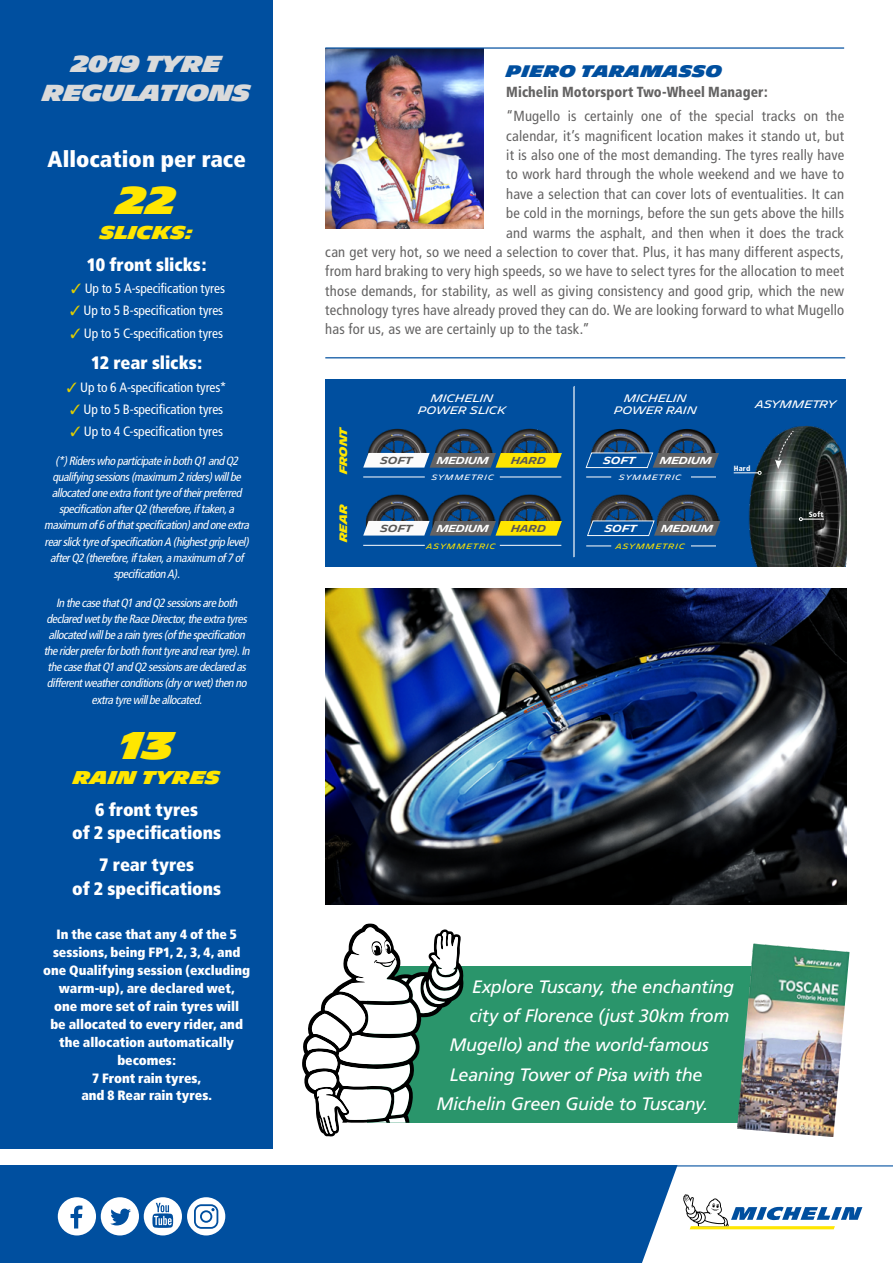
<style>
.page{position:relative;width:893px;height:1263px;background:#fff}
.page>*{position:absolute;margin:0;border:0;box-sizing:border-box;transform-origin:0 0}
.t1{font:900 37.5px "Michelin";color:#ffe600}
.t2{font:900 22.5px/28.8px "Michelin";letter-spacing:-.025em;color:#dadada;text-align:center}
.t3{font:900 condensed 22.5px "Frutiger";color:#fff}
.t4{font:italic 18px "Frutiger";letter-spacing:-.015em;color:#fff}
.t5{font:900 condensed 18px/23.4px "Frutiger";letter-spacing:-.005em;color:#fff;text-align:center}
.t6{font:900 18px "Michelin";letter-spacing:-.01em;color:#ffe600}
.t7{font:900 16.2px "Michelin";letter-spacing:.005em;color:#004f9f}
.t8{font:condensed 14.55px "Frutiger";letter-spacing:.015em;color:#646363}
.t9{font:900 condensed 14.55px "Frutiger";letter-spacing:.005em;color:#646363;scale:.94 1}
.t10{font:900 condensed 13.5px/18px "Frutiger";letter-spacing:-.005em;color:#fff;text-align:center}
.t11{font:condensed 13.5px "Frutiger";letter-spacing:-.01em;color:#fff}
.t12{font:italic condensed 12px/16.2px "Frutiger";letter-spacing:-.03em;color:#fff;text-align:center}
.t13{font:10.5px/12.6px "Michelin";letter-spacing:-.005em;color:#fff;text-align:center}
.t14{font:700 10.5px "Michelin";color:#ffe600}
.t15{font:10.5px "Michelin";letter-spacing:-.025em;color:#fff}
.t16{font:600 9.9px "Michelin";letter-spacing:-.04em;color:#fff}
.t17{font:600 9.9px "Michelin";color:#575756}
.t18{font:7.5px "Michelin";letter-spacing:.125em;color:#ffe600}
.t19{font:7.5px "Michelin";letter-spacing:.12em;color:#fff}
.t20{font:900 condensed 7.5px "Frutiger";letter-spacing:.03em;color:#fff}
.s1{color:#e1ce00}
</style>
<div class="page">
<div style="left:0;top:1165px;width:893px;height:98px;background:#004f9f"></div>
<svg style="left:58px;top:1197px;width:124px;height:38px"></svg>
<svg style="left:642px;top:1165px;width:251px;height:98px;background:#dce6eb"></svg>
<div style="left:187px;top:1197px;width:38px;height:38px;background:#fff;border-radius:50%"></div>
<svg style="left:194px;top:1204px;width:24px;height:25px"></svg>
<img style="left:325px;top:49px;width:158px;height:179px">
<div style="left:0;top:0;width:272px;height:1148px;background:#004f9f"></div>
<hr style="left:325px;top:47px;width:519px;height:2px;background:#004f9f">
<hr style="left:325px;top:357px;width:520px;height:1px;background:#004f9f">
<div style="left:325px;top:379px;width:521px;height:188px;background:#004f9f"></div>
<img style="left:748px;top:425px;width:98px;height:142px">
<svg style="left:573px;top:386px;width:2px;height:171px"></svg>
<hr style="left:363px;top:477px;width:62px;height:1px;background:#fff">
<hr style="left:363px;top:545px;width:62px;height:1px;background:#fff">
<hr style="left:500px;top:477px;width:61px;height:1px;background:#fff">
<hr style="left:500px;top:545px;width:61px;height:1px;background:#fff">
<svg style="left:586px;top:477px;width:25px;height:1px"></svg>
<svg style="left:586px;top:546px;width:25px;height:1px"></svg>
<svg style="left:691px;top:477px;width:25px;height:1px"></svg>
<svg style="left:691px;top:546px;width:25px;height:1px"></svg>
<svg style="left:799px;top:517px;width:25px;height:4px"></svg>
<svg style="left:734px;top:471px;width:27px;height:4px"></svg>
<svg style="left:775px;top:430px;width:19px;height:39px"></svg>
<img style="left:368px;top:428px;width:61px;height:25px">
<img style="left:366px;top:494px;width:63px;height:27px">
<img style="left:435px;top:428px;width:58px;height:25px">
<img style="left:432px;top:494px;width:63px;height:27px">
<img style="left:501px;top:428px;width:58px;height:25px">
<img style="left:498px;top:494px;width:63px;height:27px">
<svg style="left:363px;top:453px;width:199px;height:15px;background:#b5b578"></svg>
<svg style="left:363px;top:521px;width:199px;height:15px;background:#b5b577"></svg>
<img style="left:591px;top:429px;width:61px;height:24px">
<img style="left:590px;top:494px;width:63px;height:27px">
<img style="left:658px;top:429px;width:58px;height:24px">
<img style="left:657px;top:494px;width:63px;height:27px">
<svg style="left:586px;top:453px;width:133px;height:15px"></svg>
<svg style="left:587px;top:521px;width:133px;height:15px"></svg>
<div style="left:367px;top:966px;width:457px;height:157px;background:#2a956b"></div>
<svg style="left:302px;top:923px;width:162px;height:214px"></svg>
<img style="left:325px;top:589px;width:521px;height:316px">
<img style="left:737px;top:943px;width:112px;height:194px">
<h2 class="t2" style="left:43px;top:50px;width:210px">2019 TYRE<br>REGULATIONS</h2>
<h2 class="t3" style="left:48px;top:145px;width:200px">Allocation per race</h2>
<h1 class="t1" style="left:117px;top:178px;width:60px">22</h1>
<p class="t6" style="left:100px;top:222px;width:95px">SLICKS:</p>
<p class="t5" style="left:87px;top:253px;width:121px">10 front slicks:</p>
<p class="t11" style="left:71px;top:281px;width:155px"><span class="s1">✓</span> Up to 5 A-specification tyres</p>
<p class="t11" style="left:70px;top:303px;width:155px"><span class="s1">✓</span> Up to 5 B-specification tyres</p>
<p class="t11" style="left:70px;top:325px;width:154px"><span class="s1">✓</span> Up to 5 C-specification tyres</p>
<p class="t5" style="left:91px;top:351px;width:113px">12 rear slicks:</p>
<p class="t11" style="left:67px;top:379px;width:161px"><span class="s1">✓</span> Up to 6 A-specification tyres*</p>
<p class="t11" style="left:70px;top:401px;width:155px"><span class="s1">✓</span> Up to 5 B-specification tyres</p>
<p class="t11" style="left:70px;top:423px;width:154px"><span class="s1">✓</span> Up to 4 C-specification tyres</p>
<p class="t12" style="left:44px;top:453px;width:209px">(*)RiderswhoparticipateinbothQ1andQ2 qualifyingsessions(maximum 2riders)willbe allocatedoneextrafronttyreoftheirpreferred specificationafterQ2(therefore,iftaken,a maximum of6ofthatspecification)andoneextra rearslicktyreofspecificationA (highestgriplevel) afterQ2(therefore,iftaken,amaximum of7of specificationA).</p>
<p class="t12" style="left:44px;top:595px;width:210px">InthecasethatQ1andQ2sessionsareboth declaredwetby theRaceDirector,theextratyres allocatedwillbearaintyres(ofthespecification theriderpreferforbothfronttyreandreartyre).In thecasethatQ1andQ2sessionsaredeclaredas differentweatherconditions(dry orwet)thenno extratyrewillbeallocated.</p>
<h1 class="t1" style="left:120px;top:724px;width:55px">13</h1>
<p class="t6" style="left:73px;top:767px;width:149px">RAIN TYRES</p>
<p class="t5" style="left:72px;top:798px;width:151px">6 front tyres<br>of 2 specifications</p>
<p class="t5" style="left:72px;top:853px;width:151px">7 rear tyres<br>of 2 specifications</p>
<p class="t10" style="left:43px;top:925px;width:209px">In the case that any 4 of the 5 sessions, being FP1, 2, 3, 4, and one Qualifying session (excluding warm-up), are declared wet,<br>one more set of rain tyres will<br>be allocated to every rider, and the allocation automatically becomes:<br>7 Front rain tyres,<br>and 8 Rear rain tyres.</p>
<p class="t7" style="left:506px;top:62px;width:217px">PIERO TARAMASSO</p>
<p class="t9" style="left:506px;top:84px;width:280px">Michelin Motorsport Two-Wheel Manager:</p>
<p class="t8" style="left:506px;top:108px;width:339px">“Mugello is certainly one of the special tracks on the</p>
<p class="t8" style="left:506px;top:127px;width:339px">calendar, it’s magnificent location makes it stando ut, but</p>
<p class="t8" style="left:506px;top:147px;width:339px">it is also one of the most demanding. The tyres really have</p>
<p class="t8" style="left:506px;top:166px;width:339px">to work hard through the whole weekend and we have to</p>
<p class="t8" style="left:506px;top:185px;width:339px">have a selection that can cover lots of eventualities. It can</p>
<p class="t8" style="left:506px;top:205px;width:339px">be cold in the mornings, before the sun gets above the hills</p>
<p class="t8" style="left:506px;top:224px;width:339px">and warms the asphalt, and then when it does the track</p>
<p class="t8" style="left:325px;top:243px;width:520px">can get very hot, so we need a selection to cover that. Plus, it has many different aspects,</p>
<p class="t8" style="left:325px;top:263px;width:520px">from hard braking to very high speeds, so we have to select tyres for the allocation to meet</p>
<p class="t8" style="left:325px;top:282px;width:520px">those demands, for stability, as well as giving consistency and good grip, which the new</p>
<p class="t8" style="left:325px;top:301px;width:520px">technology tyres have already proved they can do. We are looking forward to what Mugello</p>
<p class="t8" style="left:325px;top:321px;width:266px">has for us, as we are certainly up to the task.”</p>
<p class="t14" style="left:337px;top:474px;width:50px;rotate:-90deg">front</p>
<p class="t14" style="left:337px;top:542px;width:40px;rotate:-90deg">rear</p>
<p class="t13" style="left:418px;top:392px;width:90px">MICHELIN<br>POWER SLICK</p>
<p class="t13" style="left:614px;top:392px;width:85px">MICHELIN<br>POWER RAIN</p>
<p class="t17" style="left:380px;top:455px;width:34px">SOFT</p>
<p class="t16" style="left:437px;top:455px;width:54px">MEDIUM</p>
<p class="t17" style="left:511px;top:455px;width:37px">HARD</p>
<p class="t16" style="left:603px;top:455px;width:34px">SOFT</p>
<p class="t16" style="left:660px;top:455px;width:54px">MEDIUM</p>
<p class="t19" style="left:432px;top:473px;width:64px">SYMMETRIC</p>
<p class="t19" style="left:619px;top:473px;width:64px">SYMMETRIC</p>
<p class="t17" style="left:380px;top:523px;width:34px">SOFT</p>
<p class="t16" style="left:437px;top:523px;width:54px">MEDIUM</p>
<p class="t17" style="left:511px;top:523px;width:37px">HARD</p>
<p class="t16" style="left:605px;top:523px;width:34px">SOFT</p>
<p class="t16" style="left:661px;top:523px;width:54px">MEDIUM</p>
<p class="t18" style="left:427px;top:542px;width:71px">ASYMMETRIC</p>
<p class="t18" style="left:616px;top:542px;width:71px">ASYMMETRIC</p>
<p class="t15" style="left:755px;top:399px;width:82px">ASYMMETRY</p>
<p class="t20" style="left:734px;top:464px;width:18px">Hard</p>
<p class="t20" style="left:809px;top:510px;width:16px">Soft</p>
<p class="t4" style="left:472px;top:976px;width:264px">Explore Tuscany, the enchanting</p>
<p class="t4" style="left:469px;top:1005px;width:262px">city of Florence (just 30km from</p>
<p class="t4" style="left:449px;top:1034px;width:261px">Mugello) and the world-famous</p>
<p class="t4" style="left:450px;top:1064px;width:254px">Leaning Tower of Pisa with the</p>
<p class="t4" style="left:437px;top:1093px;width:273px">Michelin Green Guide to Tuscany.</p>
</div>
